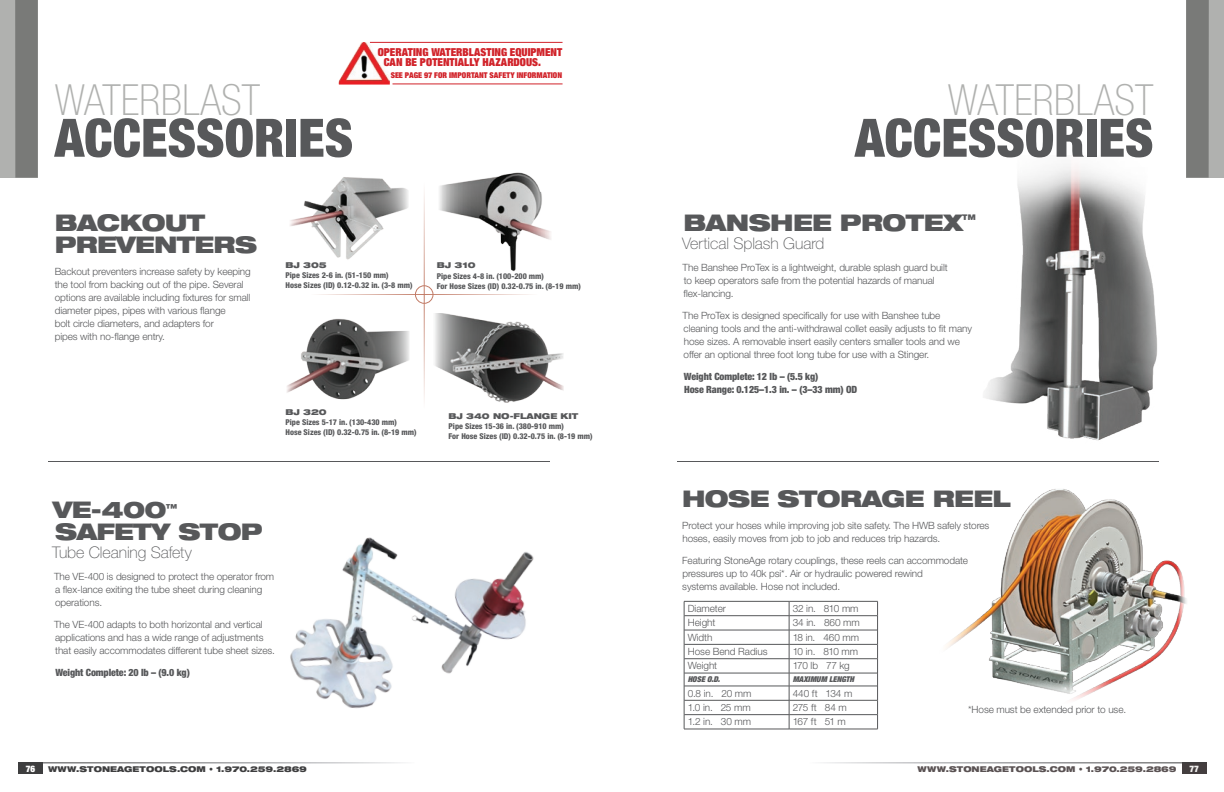
<style>
.page{position:relative;width:1224px;height:792px;background:#fff}
.page>*{position:absolute;margin:0;border:0;box-sizing:border-box;transform-origin:0 0}
.t1{font:900 condensed 53px "Helvetica Neue LT Std";color:#57585a}
.t2{font:100 condensed 43px "Helvetica Neue LT Std";color:#b0b1af}
.t3{font:900 expanded 23px/22px "Helvetica Neue LT Std";letter-spacing:-.025em;color:#57585a}
.t4{font:100 16px "Helvetica Neue LT Std";letter-spacing:-.005em;color:#57585a}
.t5{font:900 condensed 11px/10px "Helvetica Neue LT Std";color:#d1232a}
.t6{font:300 10px/13px "Helvetica Neue LT Std";letter-spacing:-.01em;color:#57585a}
.t7{font:900 condensed 10px/13px "Helvetica Neue LT Std";letter-spacing:-.01em;color:#57585a}
.t8{font:900 condensed 9px "Helvetica Neue LT Std";color:#fff}
.t9{font:900 condensed 9px "Helvetica Neue LT Std";color:#f2f1f0}
.t10{font:900 expanded 8.1px "Helvetica Neue LT Std";color:#57585a}
.t11{font:800 condensed 8px/10px "Helvetica Neue LT Std";color:#57585a}
.t12{font:900 condensed 8px "Helvetica Neue LT Std";color:#d1232a}
.t13{font:900 expanded 8px "Helvetica Neue LT Std";letter-spacing:.005em;color:#3e3e3f}
.t14{font:900 expanded 8px "Helvetica Neue LT Std";letter-spacing:.005em;color:#5a5253}
.t15{font:italic 900 condensed 8px "Helvetica Neue LT Std";color:#57585a}
</style>
<div class="page">
<div style="left:18px;top:763px;width:25px;height:11px;background:#3e3e3f"></div>
<hr style="left:18px;top:763px;width:397px;height:1px;background:#fff">
<div style="left:0;top:0;width:38px;height:178px;background:#b0b1af"></div>
<div style="left:15px;top:0;width:23px;height:178px;background:#797a78"></div>
<div style="left:1186px;top:0;width:38px;height:178px;background:#b0b1af"></div>
<div style="left:1186px;top:0;width:23px;height:178px;background:#797a78"></div>
<img style="left:287px;top:318px;width:122px;height:82px">
<hr style="left:424px;top:181px;width:1px;height:227px;background:#c17a65">
<hr style="left:311px;top:294px;width:228px;height:1px;background:#c17a65">
<img style="left:290px;top:177px;width:118px;height:83px">
<img style="left:439px;top:172px;width:112px;height:100px">
<div style="left:415px;top:286px;width:18px;height:17px;border:1px solid #c17a65;border-radius:50%"></div>
<img style="left:435px;top:313px;width:129px;height:90px">
<img style="left:290px;top:537px;width:244px;height:171px">
<img style="left:984px;top:166px;width:173px;height:275px">
<hr style="left:677px;top:461px;width:482px;height:1px;background:#57585a">
<img style="left:946px;top:489px;width:241px;height:211px">
<hr style="left:684px;top:601px;width:105px;height:1px;background:#57585a">
<hr style="left:789px;top:601px;width:89px;height:1px;background:#57585a">
<svg style="left:684px;top:601px;width:1px;height:128px"></svg>
<svg style="left:877px;top:601px;width:1px;height:128px"></svg>
<hr style="left:684px;top:729px;width:105px;height:1px;background:#57585a">
<hr style="left:789px;top:729px;width:89px;height:1px;background:#57585a">
<hr style="left:684px;top:616px;width:105px;height:1px;background:#57585a">
<hr style="left:789px;top:616px;width:88px;height:1px;background:#57585a">
<hr style="left:684px;top:630px;width:105px;height:1px;background:#57585a">
<hr style="left:789px;top:630px;width:88px;height:1px;background:#57585a">
<hr style="left:684px;top:644px;width:105px;height:1px;background:#57585a">
<hr style="left:789px;top:644px;width:88px;height:1px;background:#57585a">
<hr style="left:684px;top:659px;width:105px;height:1px;background:#57585a">
<hr style="left:789px;top:659px;width:88px;height:1px;background:#57585a">
<hr style="left:684px;top:673px;width:105px;height:1px;background:#57585a">
<hr style="left:789px;top:673px;width:88px;height:1px;background:#57585a">
<hr style="left:684px;top:686px;width:105px;height:1px;background:#57585a">
<hr style="left:789px;top:686px;width:88px;height:1px;background:#57585a">
<hr style="left:684px;top:700px;width:105px;height:1px;background:#57585a">
<hr style="left:789px;top:700px;width:88px;height:1px;background:#57585a">
<hr style="left:684px;top:714px;width:105px;height:1px;background:#57585a">
<hr style="left:789px;top:714px;width:88px;height:1px;background:#57585a">
<svg style="left:789px;top:601px;width:1px;height:128px"></svg>
<div style="left:1182px;top:763px;width:24px;height:11px;background:#443e3f"></div>
<hr style="left:810px;top:763px;width:396px;height:1px;background:#fff">
<hr style="left:370px;top:42px;width:193px;height:1px;background:#d1232a">
<hr style="left:393px;top:84px;width:170px;height:1px;background:#d1232a">
<img style="left:339px;top:42px;width:51px;height:43px">
<h2 class="t2" style="left:55px;top:75px;width:207px">WATERBLAST</h2>
<h1 class="t1" style="left:55px;top:105px;width:300px">ACCESSORIES</h1>
<p class="t5" style="left:384px;top:47px;width:180px;text-indent:-6px">OPERATING WATERBLASTING EQUIPMENT<br>CAN BE POTENTIALLY HAZARDOUS.</p>
<p class="t12" style="left:391px;top:70px;width:173px">SEE PAGE 97 FOR IMPORTANT SAFETY INFORMATION</p>
<h3 class="t3" style="left:55px;top:211px;width:204px">BACKOUT<br>PREVENTERS</h3>
<p class="t6" style="left:55px;top:265px;width:198px">Backout preventers increase safety by keeping the tool from backing out of the pipe. Several options are available including fixtures for small diameter pipes, pipes with various flange<br>bolt circle diameters, and adapters for<br>pipes with no-flange entry.</p>
<p class="t10" style="left:285px;top:260px;width:43px">BJ 305</p>
<p class="t11" style="left:285px;top:270px;width:129px">Pipe Sizes 2-6 in. (51-150 mm)<br>Hose Sizes (ID) 0.12-0.32 in. (3-8 mm)</p>
<p class="t10" style="left:437px;top:259px;width:40px">BJ 310</p>
<p class="t11" style="left:437px;top:271px;width:146px">Pipe Sizes 4-8 in. (100-200 mm)<br>For Hose Sizes (ID) 0.32-0.75 in. (8-19 mm)</p>
<p class="t10" style="left:285px;top:407px;width:43px">BJ 320</p>
<p class="t11" style="left:285px;top:417px;width:133px">Pipe Sizes 5-17 in. (130-430 mm)<br>Hose Sizes (ID) 0.32-0.75 in. (8-19 mm)</p>
<h3 class="t3" style="left:53px;top:498px;width:211px">VE-400<sup>™<br></sup>SAFETY STOP</h3>
<h3 class="t4" style="left:52px;top:543px;width:141px">Tube Cleaning Safety</h3>
<p class="t6" style="left:54px;top:570px;width:222px">The VE-400 is designed to protect the operator from a flex-lance exiting the tube sheet during cleaning operations.</p>
<p class="t6" style="left:54px;top:618px;width:223px">The VE-400 adapts to both horizontal and vertical applications and has a wide range of adjustments that easily accommodates different tube sheet sizes.</p>
<p class="t7" style="left:55px;top:666px;width:136px">Weight Complete: 20 lb – (9.0 kg)</p>
<p class="t10" style="left:448px;top:410px;width:131px">BJ 340 NO-FLANGE KIT</p>
<p class="t11" style="left:448px;top:421px;width:146px">Pipe Sizes 15-36 in. (380-910 mm)<br>For Hose Sizes (ID) 0.32-0.75 in. (8-19 mm)</p>
<p class="t8" style="left:26px;top:763px;width:11px">76</p>
<p class="t13" style="left:48px;top:764px;width:260px">WWW.STONEAGETOOLS.COM • 1.970.259.2869</p>
<h2 class="t2" style="left:948px;top:75px;width:207px">WATERBLAST</h2>
<h1 class="t1" style="left:855px;top:105px;width:300px">ACCESSORIES</h1>
<h3 class="t3" style="left:684px;top:211px;width:294px">BANSHEE PROTEX<sup>™</sup></h3>
<h3 class="t4" style="left:682px;top:234px;width:144px">Vertical Splash Guard</h3>
<p class="t6" style="left:683px;top:261px;width:267px">The Banshee ProTex is a lightweight, durable splash guard built to keep operators safe from the potential hazards of manual flex-lancing.</p>
<p class="t6" style="left:683px;top:309px;width:291px">The ProTex is designed specifically for use with Banshee tube cleaning tools and the anti-withdrawal collet easily adjusts to fit many hose sizes. A removable insert easily centers smaller tools and we offer an optional three foot long tube for use with a Stinger.</p>
<p class="t7" style="left:684px;top:370px;width:175px">Weight Complete: 12 lb – (5.5 kg)<br>Hose Range: 0.125–1.3 in. – (3–33 mm) OD</p>
<h3 class="t3" style="left:682px;top:487px;width:330px">HOSE STORAGE REEL</h3>
<p class="t6" style="left:682px;top:519px;width:309px">Protect your hoses while improving job site safety. The HWB safely stores hoses, easily moves from job to job and reduces trip hazards.</p>
<p class="t6" style="left:682px;top:554px;width:287px">Featuring StoneAge rotary couplings, these reels can accommodate pressures up to 40k psi*. Air or hydraulic powered rewind<br>systems available. Hose not included.</p>
<p class="t6" style="left:688px;top:602px;width:40px">Diameter</p>
<p class="t6" style="left:793px;top:602px;width:67px">32 in. 810 mm</p>
<p class="t6" style="left:688px;top:616px;width:29px">Height</p>
<p class="t6" style="left:793px;top:616px;width:69px">34 in. 860 mm</p>
<p class="t6" style="left:688px;top:631px;width:26px">Width</p>
<p class="t6" style="left:793px;top:631px;width:68px">18 in. 460 mm</p>
<p class="t6" style="left:688px;top:645px;width:81px">Hose Bend Radius</p>
<p class="t6" style="left:793px;top:645px;width:67px">10 in. 810 mm</p>
<p class="t6" style="left:688px;top:659px;width:31px">Weight</p>
<p class="t6" style="left:793px;top:659px;width:59px">170 lb 77 kg</p>
<p class="t15" style="left:688px;top:674px;width:34px">HOSE O.D.</p>
<p class="t15" style="left:793px;top:674px;width:63px">MAXIMUM LENGTH</p>
<p class="t6" style="left:688px;top:686px;width:65px">0.8 in. 20 mm</p>
<p class="t6" style="left:793px;top:686px;width:61px">440 ft 134 m</p>
<p class="t6" style="left:688px;top:701px;width:64px">1.0 in. 25 mm</p>
<p class="t6" style="left:793px;top:701px;width:56px">275 ft 84 m</p>
<p class="t6" style="left:688px;top:715px;width:65px">1.2 in. 30 mm</p>
<p class="t6" style="left:793px;top:715px;width:55px">167 ft 51 m</p>
<p class="t6" style="left:968px;top:703px;width:160px">*Hose must be extended prior to use.</p>
<p class="t14" style="left:918px;top:764px;width:260px">WWW.STONEAGETOOLS.COM • 1.970.259.2869</p>
<p class="t9" style="left:1189px;top:763px;width:11px">77</p>
</div>
